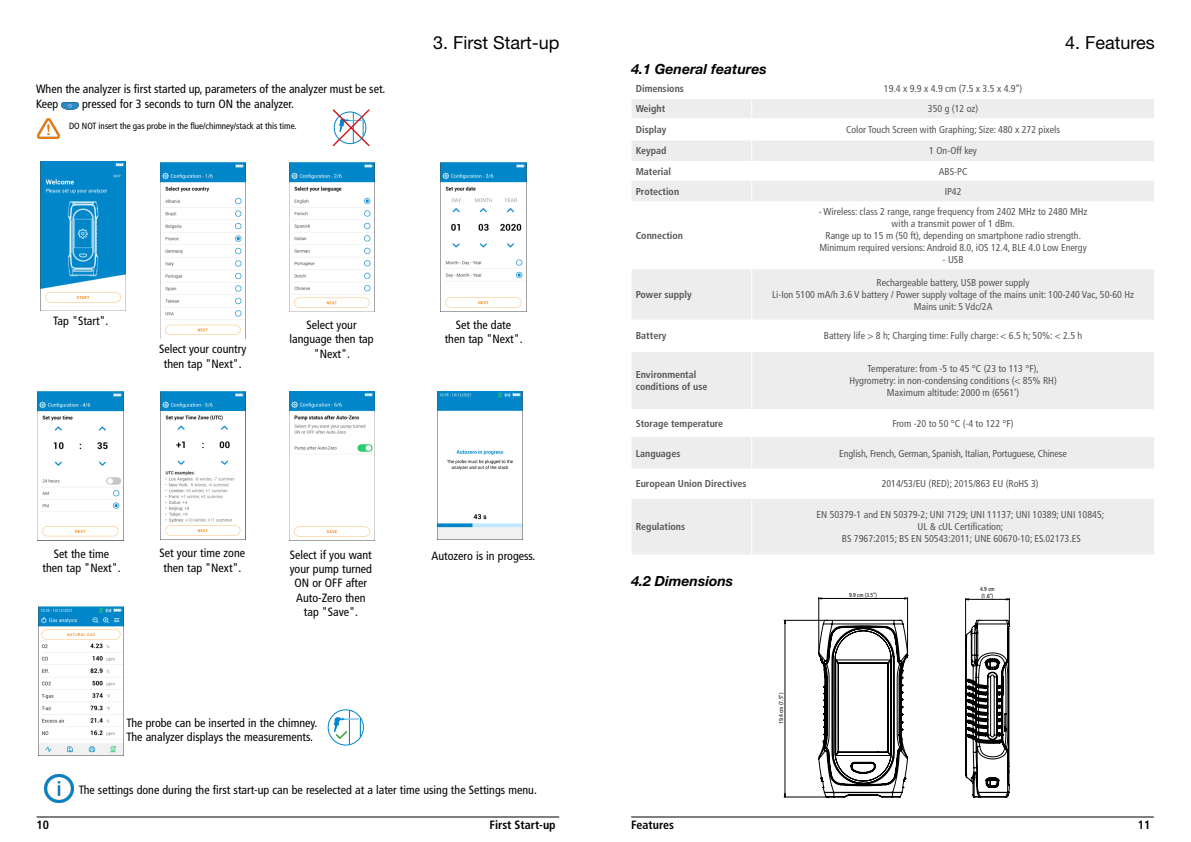
<style>
.page{position:relative;width:1191px;height:842px;background:#fff}
.page>*{position:absolute;margin:0;border:0;box-sizing:border-box;transform-origin:0 0}
.t1{font:18px "Helvetica Neue LT Std";color:#000}
.t2{font:italic 700 14px "Helvetica Neue LT Std";color:#000}
.t3{font:condensed 12px/14.4px "Frutiger LT Std";color:#000;text-align:center}
.t4{font:700 condensed 12px "Frutiger LT Std";color:#000}
.t5{font:condensed 10px/12px "Frutiger LT Std";color:#575756;text-align:center}
.t6{font:700 condensed 10px/12px "Frutiger LT Std";color:#575756}
.t7{font:condensed 9px "Frutiger LT Std";color:#000}
.t8{font:condensed 5.8px/6.9px "Frutiger LT Std";color:#000}
.t9{font:condensed 5.7px "Frutiger LT Std";color:#000}
</style>
<div class="page">
<hr style="left:37px;top:817px;width:522px;height:1px;background:#000">
<hr style="left:631px;top:817px;width:522px;height:1px;background:#000">
<img style="left:37px;top:119px;width:23px;height:20px">
<img style="left:40px;top:162px;width:85px;height:149px">
<img style="left:160px;top:162px;width:85px;height:177px">
<img style="left:289px;top:162px;width:85px;height:149px">
<img style="left:441px;top:162px;width:85px;height:146px">
<svg style="left:332px;top:109px;width:38px;height:38px"></svg>
<img style="left:38px;top:391px;width:85px;height:150px">
<img style="left:160px;top:391px;width:85px;height:149px">
<img style="left:289px;top:391px;width:85px;height:150px">
<img style="left:437px;top:391px;width:85px;height:149px">
<img style="left:39px;top:606px;width:85px;height:150px">
<svg style="left:328px;top:710px;width:35px;height:35px"></svg>
<div style="left:328px;top:709px;width:36px;height:36px;border:1px solid #0086ca;border-radius:50%"></div>
<svg style="left:334px;top:710px;width:27px;height:35px"></svg>
<img style="left:61px;top:102px;width:18px;height:8px">
<img style="left:45px;top:774px;width:28px;height:28px">
<hr style="left:784px;top:620px;width:41px;height:1px;background:#000">
<hr style="left:784px;top:797px;width:41px;height:1px;background:#000">
<hr style="left:785px;top:620px;width:1px;height:177px;background:#000">
<hr style="left:818px;top:597px;width:1px;height:55px;background:#000">
<hr style="left:907px;top:597px;width:1px;height:55px;background:#000">
<svg style="left:784px;top:621px;width:1px;height:176px"></svg>
<svg style="left:819px;top:598px;width:88px;height:1px"></svg>
<svg style="left:818px;top:620px;width:90px;height:177px"></svg>
<svg style="left:965px;top:598px;width:45px;height:199px"></svg>
<svg style="left:632px;top:99px;width:522px;height:456px;fill:#ededed"></svg>
<svg style="left:751px;top:99px;width:1px;height:102px"></svg>
<hr style="left:751px;top:201px;width:1px;height:68px;background:#fff">
<hr style="left:751px;top:269px;width:1px;height:51px;background:#fff">
<hr style="left:751px;top:320px;width:1px;height:32px;background:#fff">
<hr style="left:751px;top:352px;width:1px;height:57px;background:#fff">
<svg style="left:751px;top:409px;width:1px;height:28px"></svg>
<hr style="left:751px;top:437px;width:1px;height:32px;background:#fff">
<hr style="left:751px;top:469px;width:1px;height:30px;background:#fff">
<hr style="left:751px;top:499px;width:1px;height:56px;background:#fff">
<p class="t3" style="left:36px;top:82px;width:351px;text-align:left">When the analyzer is first started up, parameters of the analyzer must be set.<br>Keep</p>
<p class="t3" style="left:82px;top:96px;width:213px">pressed for 3 seconds to turn ON the analyzer.</p>
<p class="t7" style="left:69px;top:121px;width:229px">DO NOT insert the gas probe in the flue/chimney/stack at this time.</p>
<h1 class="t1" style="left:433px;top:32px;width:128px">3. First Start-up</h1>
<p class="t3" style="left:53px;top:313px;width:57px">Tap "Start".</p>
<p class="t3" style="left:290px;top:318px;width:85px">Select your language then tap "Next".</p>
<p class="t3" style="left:445px;top:318px;width:79px">Set the date then tap "Next".</p>
<p class="t3" style="left:159px;top:342px;width:89px">Select your country then tap "Next".</p>
<p class="t3" style="left:43px;top:546px;width:79px">Set the time then tap "Next".</p>
<p class="t3" style="left:160px;top:546px;width:87px">Set your time zone then tap "Next".</p>
<p class="t3" style="left:290px;top:547px;width:84px">Select if you want your pump turned<br>ON or OFF after<br>Auto-Zero then tap "Save".</p>
<p class="t3" style="left:431px;top:549px;width:105px">Autozero is in progess.</p>
<p class="t3" style="left:127px;top:715px;width:192px;text-align:left">The probe can be inserted in the chimney.<br>The analyzer displays the measurements.</p>
<p class="t3" style="left:79px;top:783px;width:459px">The settings done during the first start-up can be reselected at a later time using the Settings menu.</p>
<h2 class="t2" style="left:631px;top:61px;width:137px">4.1 General features</h2>
<h1 class="t1" style="left:1065px;top:32px;width:91px">4. Features</h1>
<p class="t6" style="left:636px;top:83px;width:50px">Dimensions</p>
<p class="t5" style="left:884px;top:83px;width:140px">19.4 x 9.9 x 4.9 cm (7.5 x 3.5 x 4.9’’)</p>
<p class="t6" style="left:636px;top:103px;width:31px">Weight</p>
<p class="t5" style="left:928px;top:103px;width:52px">350 g (12 oz)</p>
<p class="t6" style="left:636px;top:124px;width:32px">Display</p>
<p class="t5" style="left:846px;top:124px;width:216px">Color Touch Screen with Graphing; Size: 480 x 272 pixels</p>
<p class="t6" style="left:636px;top:145px;width:32px">Keypad</p>
<p class="t5" style="left:929px;top:145px;width:49px">1 On-Off key</p>
<p class="t6" style="left:636px;top:165px;width:37px">Material</p>
<p class="t5" style="left:939px;top:165px;width:30px">ABS-PC</p>
<p class="t6" style="left:636px;top:185px;width:45px">Protection</p>
<p class="t5" style="left:944px;top:185px;width:18px">IP42</p>
<p class="t6" style="left:636px;top:230px;width:49px">Connection</p>
<p class="t5" style="left:818px;top:206px;width:270px">- Wireless: class 2 range, range frequency from 2402 MHz to 2480 MHz with a transmit power of 1 dBm.<br>Range up to 15 m (50 ft), depending on smartphone radio strength.<br>Minimum required versions: Android 8.0, iOS 12.4, BLE 4.0 Low Energy</p>
<p class="t5" style="left:942px;top:254px;width:22px">- USB</p>
<p class="t6" style="left:636px;top:289px;width:57px">Power supply</p>
<p class="t5" style="left:772px;top:277px;width:363px">Rechargeable battery, USB power supply<br>Li-Ion 5100 mA/h 3.6 V battery / Power supply voltage of the mains unit: 100-240 Vac, 50-60 Hz<br>Mains unit: 5 Vdc/2A</p>
<p class="t6" style="left:636px;top:330px;width:32px">Battery</p>
<p class="t5" style="left:824px;top:330px;width:260px">Battery life &gt; 8 h; Charging time: Fully charge: &lt; 6.5 h; 50%: &lt; 2.5 h</p>
<p class="t6" style="left:636px;top:369px;width:73px">Environmental conditions of use</p>
<p class="t5" style="left:849px;top:363px;width:209px">Temperature: from -5 to 45 °C (23 to 113 °F),<br>Hygrometry: in non-condensing conditions (&lt; 85% RH)<br>Maximum altitude: 2000 m (6561’)</p>
<p class="t6" style="left:636px;top:417px;width:89px">Storage temperature</p>
<p class="t5" style="left:892px;top:417px;width:123px">From -20 to 50 °C (-4 to 122 °F)</p>
<p class="t6" style="left:636px;top:447px;width:46px">Languages</p>
<p class="t5" style="left:839px;top:447px;width:229px">English, French, German, Spanish, Italian, Portuguese, Chinese</p>
<p class="t6" style="left:636px;top:478px;width:112px">European Union Directives</p>
<p class="t5" style="left:881px;top:478px;width:158px">2014/53/EU (RED); 2015/863 EU (RoHS 3)</p>
<p class="t6" style="left:636px;top:521px;width:51px">Regulations</p>
<p class="t5" style="left:816px;top:509px;width:289px">EN 50379-1 and EN 50379-2; UNI 7129; UNI 11137; UNI 10389; UNI 10845;<br>UL &amp; cUL Certification;<br>BS 7967:2015; BS EN 50543:2011; UNE 60670-10; ES.02173.ES</p>
<h2 class="t2" style="left:631px;top:572px;width:103px">4.2 Dimensions</h2>
<p class="t9" style="left:778px;top:724px;width:33px;rotate:-90deg">19.4 cm (7.5’’)</p>
<p class="t8" style="left:849px;top:591px;width:29px">9.9 cm (3.5’’)</p>
<p class="t8" style="left:980px;top:585px;width:16px">4.9 cm (1.6’’)</p>
<p class="t4" style="left:37px;top:817px;width:14px">10</p>
<p class="t4" style="left:489px;top:817px;width:68px">First Start-up</p>
<p class="t4" style="left:631px;top:817px;width:44px">Features</p>
<p class="t4" style="left:1138px;top:817px;width:14px">11</p>
</div>
